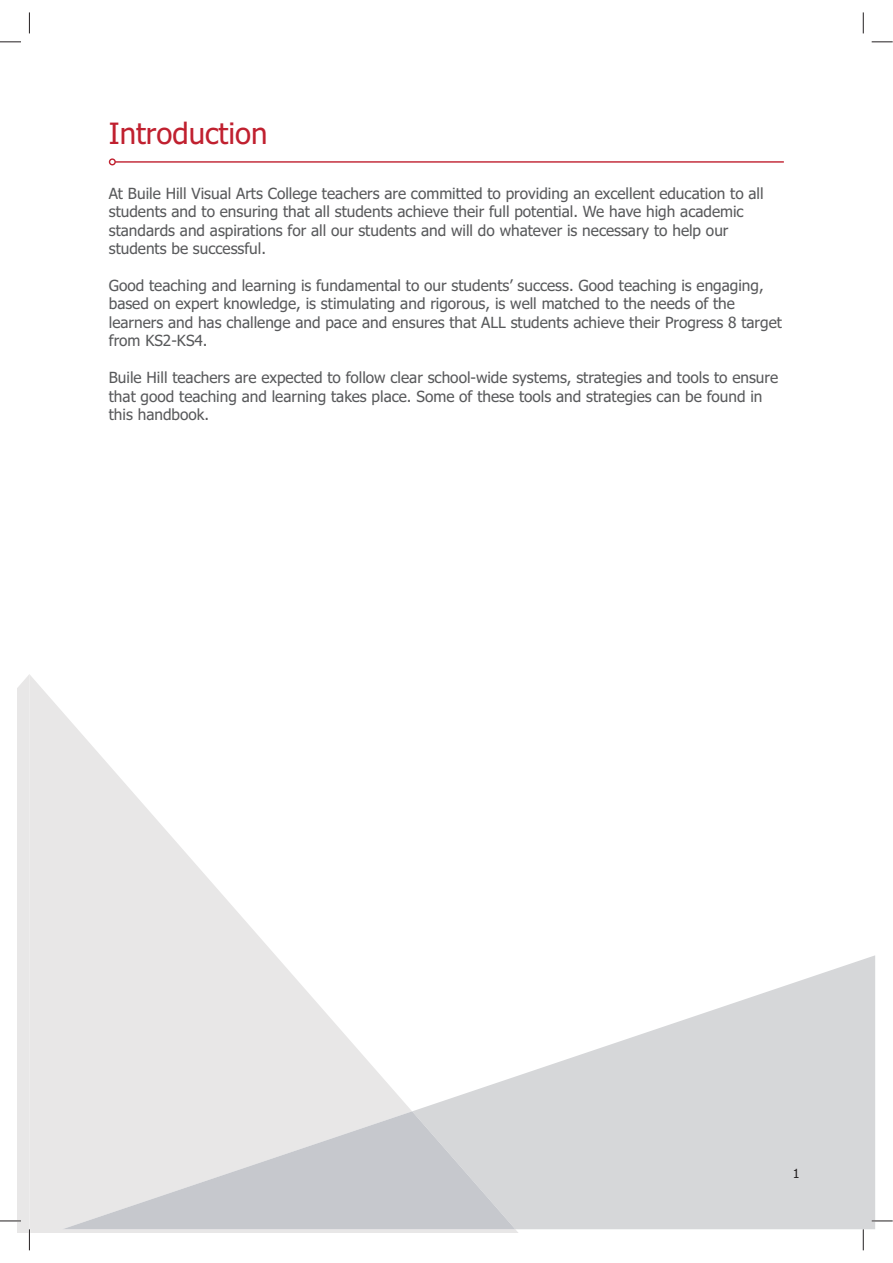
<style>
.page{position:relative;width:893px;height:1263px;background:#fff}
.page>*{position:absolute;margin:0;border:0;box-sizing:border-box;transform-origin:0 0}
.t1{font:29.4px "Tahoma";color:#c0202f}
.t2{font:15.45px/18.5px "Tahoma";color:#58595b}
.t3{font:12.6px "Tahoma";color:#231f20}
</style>
<div class="page">
<svg style="left:30px;top:675px;width:519px;height:558px"></svg>
<svg style="left:412px;top:955px;width:463px;height:274px;fill:#d6d7d9"></svg>
<svg style="left:62px;top:1111px;width:453px;height:118px;background:#d5d5d8"></svg>
<hr style="left:115px;top:161px;width:669px;height:2px;background:#c0202f">
<div style="left:109px;top:158px;width:7px;height:7px;border:1px solid #c0202f;border-radius:50%"></div>
<hr style="left:872px;top:1220px;width:21px;height:2px;background:#fff">
<svg style="left:0;top:42px;width:21px;height:1px"></svg>
<svg style="left:872px;top:42px;width:21px;height:1px"></svg>
<svg style="left:872px;top:1221px;width:21px;height:1px"></svg>
<svg style="left:29px;top:12px;width:1px;height:21px"></svg>
<svg style="left:0;top:674px;width:30px;height:576px"></svg>
<svg style="left:863px;top:12px;width:1px;height:21px"></svg>
<svg style="left:863px;top:1229px;width:1px;height:21px"></svg>
<h1 class="t1" style="left:109px;top:121px;width:160px">Introduction</h1>
<p class="t2" style="left:109px;top:185px;width:656px">At Buile Hill Visual Arts College teachers are committed to providing an excellent education to all students and to ensuring that all students achieve their full potential. We have high academic standards and aspirations for all our students and will do whatever is necessary to help our students be successful.</p>
<p class="t2" style="left:109px;top:277px;width:674px">Good teaching and learning is fundamental to our students’ success. Good teaching is engaging, based on expert knowledge, is stimulating and rigorous, is well matched to the needs of the learners and has challenge and pace and ensures that ALL students achieve their Progress 8 target from KS2-KS4.</p>
<p class="t2" style="left:109px;top:370px;width:671px">Buile Hill teachers are expected to follow clear school-wide systems, strategies and tools to ensure that good teaching and learning takes place. Some of these tools and strategies can be found in this handbook.</p>
<p class="t3" style="left:793px;top:1169px;width:8px">1</p>
</div>
